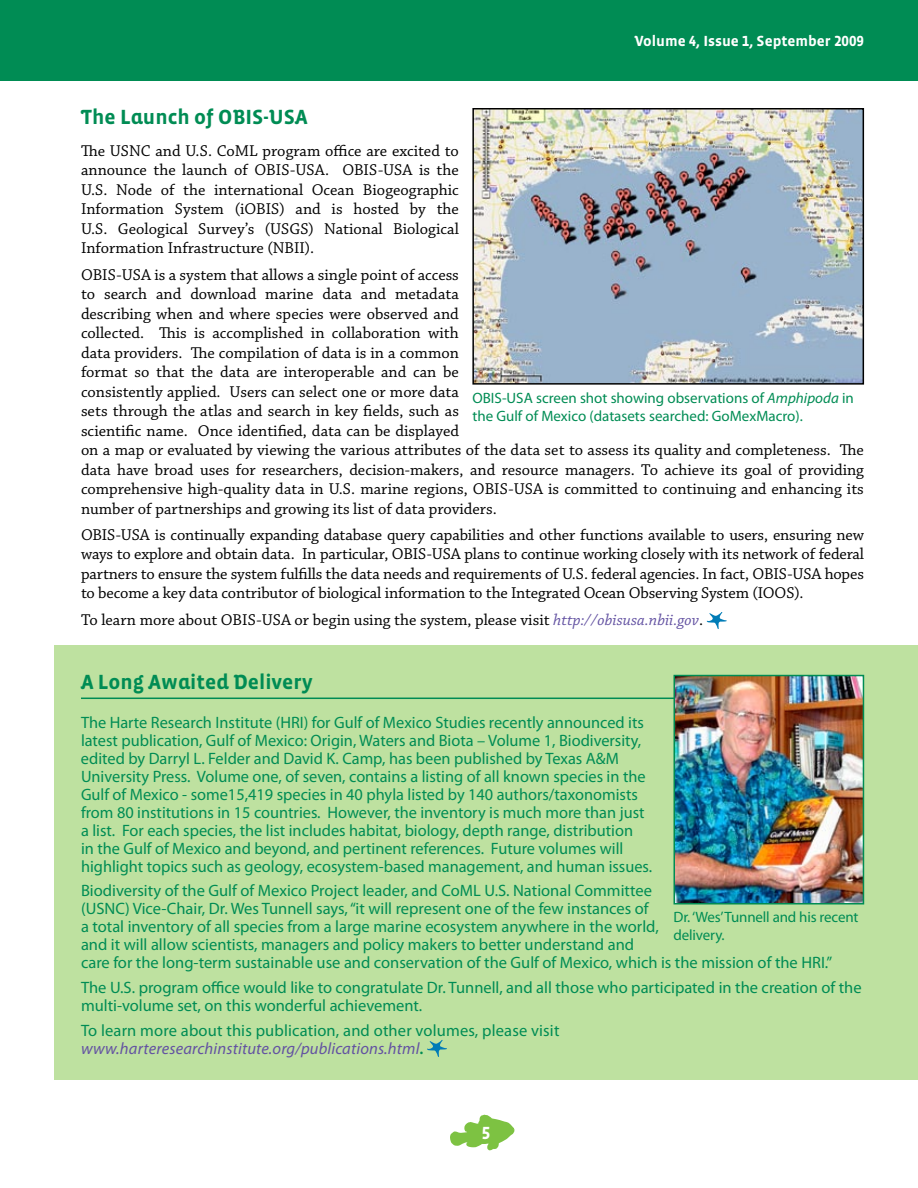
<style>
.page{position:relative;width:918px;height:1188px;background:#fff}
.page>*{position:absolute;margin:0;border:0;box-sizing:border-box;transform-origin:0 0}
.t1{font:700 21px "Vista Sans Alt";color:#008c54}
.t2{font:700 18px "Vista Sans Alt";color:#fff}
.t3{font:16.5px/19.5px "Chaparral Pro";color:#000;text-align:justify}
.t4{font:16.5px/18px "Myriad Pro";color:#008c54}
.t5{font:15px/18px "Myriad Pro";color:#008c54}
.t6{font:700 15px "Vista Sans Alt";color:#fff}
.s1{font-style:italic;color:#6352a2}
.s2{font-style:italic}
.s3{font-weight:600}
</style>
<div class="page">
<svg style="left:450px;top:1114px;width:65px;height:36px"></svg>
<div style="left:0;top:0;width:918px;height:81px;background:#008c54"></div>
<svg style="left:707px;top:612px;width:20px;height:17px"></svg>
<img style="left:475px;top:111px;width:386px;height:271px">
<div style="left:472px;top:108px;width:392px;height:277px;border:2px solid #000"></div>
<div style="left:54px;top:646px;width:864px;height:434px;background:#bee1a0"></div>
<hr style="left:81px;top:698px;width:647px;height:1px;background:#008c54">
<svg style="left:427px;top:1040px;width:20px;height:17px"></svg>
<img style="left:677px;top:678px;width:184px;height:223px">
<div style="left:674px;top:675px;width:190px;height:229px;border:2px solid #008c54"></div>
<p class="t6" style="left:635px;top:33px;width:231px">Volume 4, Issue 1, September 2009</p>
<p class="t1" style="left:81px;top:107px;width:228px">The Launch of OBIS-USA</p>
<p class="t3" style="left:81px;top:141px;width:379px">The USNC and U.S. CoML program office are excited to announce the launch of OBIS-USA. OBIS-USA is the U.S. Node of the international Ocean Biogeographic Information System (iOBIS) and is hosted by the U.S. Geological Survey’s (USGS) National Biological Information Infrastructure (NBII).</p>
<p class="t3" style="left:81px;top:265px;width:784px;text-align:left">OBIS-USA is a system that allows a single point of access<br>to search and download marine data and metadata<br>describing when and where species were observed and<br>collected. This is accomplished in collaboration with<br>data providers. The compilation of data is in a common<br>format so that the data are interoperable and can be<br>consistently applied. Users can select one or more data<br>sets through the atlas and search in key fields, such as<br>scientific name. Once identified, data can be displayed<br>on a map or evaluated by viewing the various attributes of the data set to assess its quality and completeness. The data have broad uses for researchers, decision-makers, and resource managers. To achieve its goal of providing comprehensive high-quality data in U.S. marine regions, OBIS-USA is committed to continuing and enhancing its number of partnerships and growing its list of data providers.</p>
<p class="t3" style="left:81px;top:526px;width:785px">OBIS-USA is continually expanding database query capabilities and other functions available to users, ensuring new ways to explore and obtain data. In particular, OBIS-USA plans to continue working closely with its network of federal partners to ensure the system fulfills the data needs and requirements of U.S. federal agencies. In fact, OBIS-USA hopes to become a key data contributor of biological information to the Integrated Ocean Observing System (IOOS).</p>
<p class="t3" style="left:81px;top:610px;width:624px">To learn more about OBIS-USA or begin using the system, please visit <span class="s1">http://obisusa.nbii.gov</span>.</p>
<p class="t5" style="left:472px;top:388px;width:383px">OBIS-USA screen shot showing observations of <span class="s2">Amphipoda</span> in the Gulf of Mexico (datasets searched: GoMexMacro).</p>
<p class="t1" style="left:81px;top:672px;width:233px">A Long Awaited Delivery</p>
<p class="t4" style="left:81px;top:713px;width:573px">The Harte Research I nstitute (HRI) for Gulf of Mexico Studies recently announced its latest publication, Gulf of Mexico: Origin, Waters and Biota – Volume 1, Biodiversity, edited by Darryl L. Felder and David K. Camp, has been published by Texas A&amp;M University Press. Volume one, of seven, contains a listing of all known species in the Gulf of Mexico - some15,419 species in 40 phyla listed by 140 authors/taxonomists from 80 institutions in 15 countries. However, the inventory is much more than just a list. For each species, the list includes habitat, biology, depth range, distribution<br>in the Gulf of Mexico and beyond, and pertinent references. Future volumes will highlight topics such as geology, ecosystem-based management, and human issues.</p>
<p class="t4" style="left:81px;top:882px;width:753px">Biodiversity of the Gulf of Mexico Project leader, and CoML U.S. National Committee<br>(US NC) Vice-Chair, Dr. Wes Tunnell says, “it will represent one of the few instances of<br>a total inventory of all species from a large marine ecosystem anywhere in the world,<br>and it will allow scientists, managers and policy makers to better understand and<br>care for the long-term sustainable use and conservation of the Gulf of Mexico, which is the mission of the HRI.”</p>
<p class="t4" style="left:81px;top:978px;width:782px">The U.S. program office would like to congratulate Dr. Tunnell, and all those who participated in the creation of the multi-volume set, on this wonderful achievement.</p>
<p class="t4" style="left:81px;top:1021px;width:480px">To learn more about this publication, and other volumes, please visit <span class="s1">www.harteresearchinstitute.org/publications.html</span><span class="s3">.</span></p>
<p class="t5" style="left:674px;top:908px;width:187px">Dr. ‘Wes’ Tunnell and his recent delivery.</p>
<p class="t2" style="left:482px;top:1124px;width:10px">5</p>
</div>
